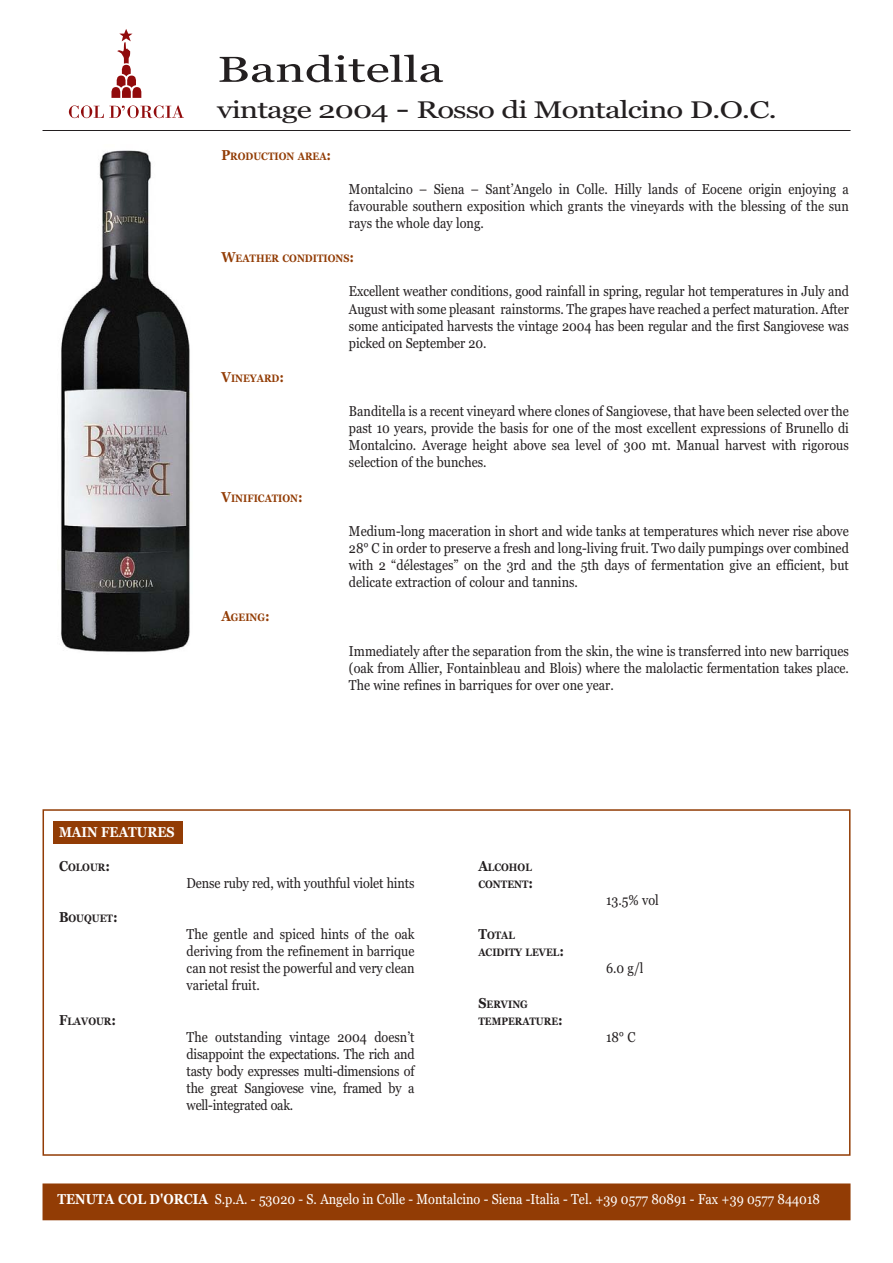
<style>
.page{position:relative;width:893px;height:1263px;background:#fff}
.page>*{position:absolute;margin:0;border:0;box-sizing:border-box;transform-origin:0 0}
.t1{font:36px "Georgia";color:#231f20;scale:1.39 1}
.t2{font:24px "Georgia";letter-spacing:-.03em;color:#231f20;scale:1.3 1}
.t3{font:14.25px/17.1px "Georgia";color:#231f20;text-align:justify;scale:.88 1}
.t4{font:14.25px "Georgia";color:#fff;scale:.88 1}
.t5{font:700 14.25px "Georgia";color:#fff;scale:.88 1}
.t6{font:700 10.65px/17.1px "Georgia";color:#231f20;scale:.88 1}
.t7{font:700 10.65px "Georgia";color:#923c05;scale:.88 1}
.s1{font-size:27px}
.s2{font-size:14.25px}
.s3{font-weight:700}
</style>
<div class="page">
<div style="left:54px;top:822px;width:129px;height:22px;background:#923c05"></div>
<div style="left:43px;top:1184px;width:807px;height:36px;background:#923c05"></div>
<div style="left:43px;top:1183px;width:807px;height:37px;border:2px solid #923c05"></div>
<div style="left:43px;top:809px;width:807px;height:347px;border:2px solid #923c05"></div>
<hr style="left:43px;top:130px;width:807px;height:1px;background:#231f20">
<img style="left:61px;top:150px;width:129px;height:502px">
<svg style="left:69px;top:105px;width:115px;height:13px"></svg>
<svg style="left:111px;top:29px;width:31px;height:69px"></svg>
<h1 class="t1" style="left:217px;top:55px;width:164px">Banditella</h1>
<h2 class="t2" style="left:217px;top:100px;width:432px">vintage 2004 <span class="s1">-</span> Rosso di Montalcino D.O.C.</h2>
<p class="t7" style="left:221px;top:152px;width:126px"><span class="s2">P</span>RODUCTION AREA<span class="s2">:</span></p>
<p class="t3" style="left:349px;top:181px;width:570px">Montalcino – Siena – Sant’Angelo in Colle. Hilly lands of Eocene origin enjoying a favourable southern exposition which grants the vineyards with the blessing of the sun rays the whole day long.</p>
<p class="t7" style="left:221px;top:254px;width:152px"><span class="s2">W</span>EATHER CONDITIONS<span class="s2">:</span></p>
<p class="t3" style="left:349px;top:284px;width:570px">Excellent weather conditions, good rainfall in spring, regular hot temperatures in July and August with some pleasant rainstorms. The grapes have reached a perfect maturation. After some anticipated harvests the vintage 2004 has been regular and the first Sangiovese was picked on September 20.</p>
<p class="t7" style="left:221px;top:374px;width:73px"><span class="s2">V</span>INEYARD<span class="s2">:</span></p>
<p class="t3" style="left:349px;top:404px;width:570px">Banditella is a recent vineyard where clones of Sangiovese, that have been selected over the past 10 years, provide the basis for one of the most excellent expressions of Brunello di Montalcino. Average height above sea level of 300 mt. Manual harvest with rigorous selection of the bunches.</p>
<p class="t7" style="left:221px;top:494px;width:94px"><span class="s2">V</span>INIFICATION<span class="s2">:</span></p>
<p class="t3" style="left:349px;top:523px;width:570px">Medium-long maceration in short and wide tanks at temperatures which never rise above 28° C in order to preserve a fresh and long-living fruit. Two daily pumpings over combined with 2 “délestages” on the 3rd and the 5th days of fermentation give an efficient, but delicate extraction of colour and tannins.</p>
<p class="t7" style="left:221px;top:613px;width:56px"><span class="s2">A</span>GEING<span class="s2">:</span></p>
<p class="t3" style="left:349px;top:643px;width:570px">Immediately after the separation from the skin, the wine is transferred into new barriques (oak from Allier, Fontainbleau and Blois) where the malolactic fermentation takes place.<br>The wine refines in barriques for over one year.</p>
<p class="t5" style="left:59px;top:826px;width:133px">MAIN FEATURES</p>
<p class="t6" style="left:59px;top:859px;width:59px"><span class="s2">C</span>OLOUR<span class="s2">:</span></p>
<p class="t6" style="left:59px;top:911px;width:68px"><span class="s2">B</span>OUQUET<span class="s2">:</span></p>
<p class="t6" style="left:59px;top:1013px;width:66px"><span class="s2">F</span>LAVOUR<span class="s2">:</span></p>
<p class="t3" style="left:187px;top:875px;width:260px">Dense ruby red, with youthful violet hints</p>
<p class="t3" style="left:187px;top:927px;width:261px">The gentle and spiced hints of the oak deriving from the refinement in barrique can not resist the powerful and very clean varietal fruit.</p>
<p class="t3" style="left:187px;top:1029px;width:261px">The outstanding vintage 2004 doesn’t disappoint the expectations. The rich and tasty body expresses multi-dimensions of the great Sangiovese vine, framed by a well-integrated oak.</p>
<p class="t6" style="left:478px;top:859px;width:64px"><span class="s2">A</span>LCOHOL<br>CONTENT<span class="s2">:</span></p>
<p class="t6" style="left:478px;top:928px;width:99px"><span class="s2">T</span>OTAL<br>ACIDITY LEVEL<span class="s2">:</span></p>
<p class="t6" style="left:478px;top:996px;width:97px"><span class="s2">S</span>ERVING<br>TEMPERATURE<span class="s2">:</span></p>
<p class="t3" style="left:606px;top:893px;width:61px">13.5% vol</p>
<p class="t3" style="left:606px;top:961px;width:44px">6.0 g/l</p>
<p class="t3" style="left:606px;top:1029px;width:35px">18° C</p>
<p class="t4" style="left:58px;top:1193px;width:868px"><span class="s3">TENUTA COL D'ORCIA</span> S.p.A. - 53020 - S. Angelo in Colle - Montalcino - Siena -Italia - Tel. +39 0577 80891 - Fax +39 0577 844018</p>
</div>
